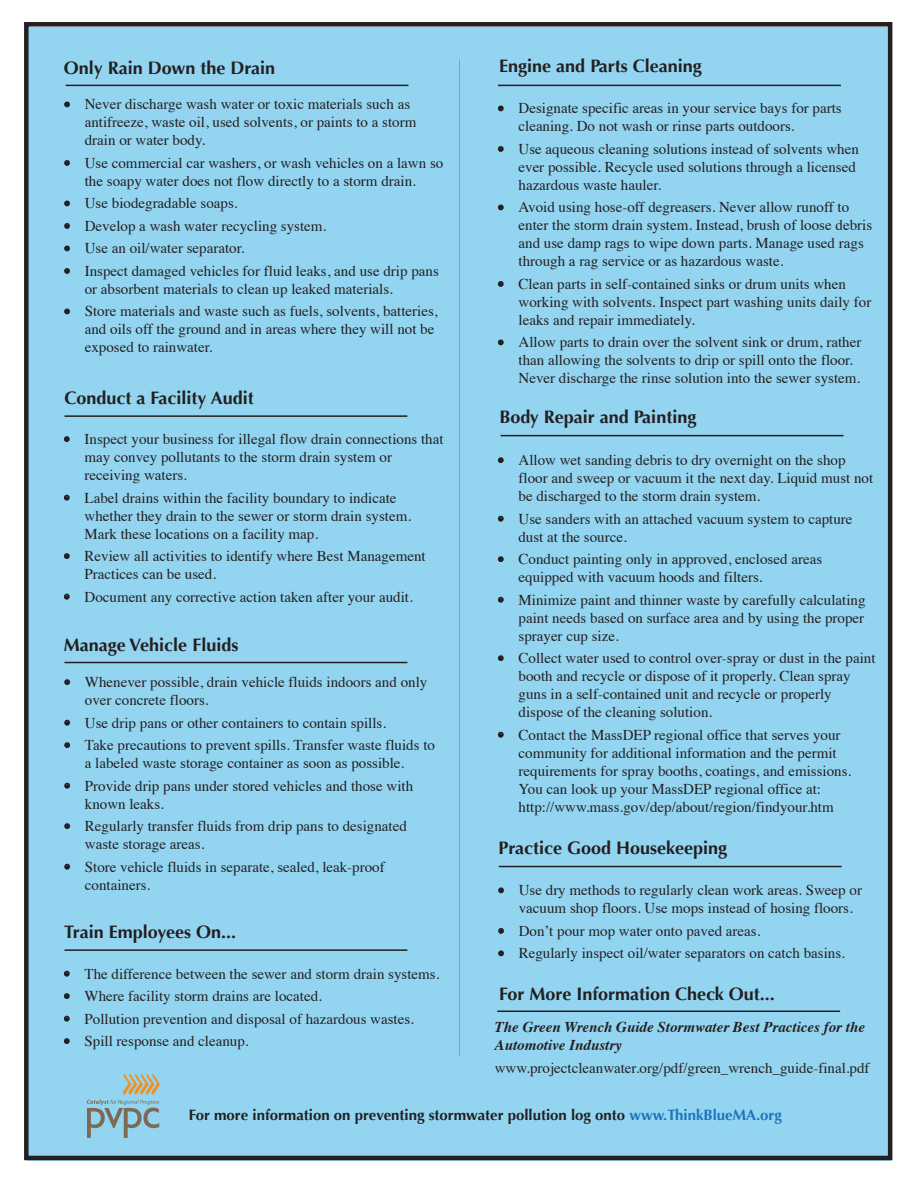
<style>
.page{position:relative;width:918px;height:1188px;background:#fff}
.page>*{position:absolute;margin:0;border:0;box-sizing:border-box;transform-origin:0 0}
.t1{font:700 18px "Optima";color:#231f20}
.t2{font:15px/18px "Times";color:#231f20}
.t3{font:700 15px "Optima";color:#231f20}
.t4{font:italic 700 15px/18px "Times";color:#231f20}
.s1{font-weight:700}
.s2{color:#1c75bc}
</style>
<div class="page">
<div style="left:27px;top:27px;width:864px;height:1133px;background:#93d4f0"></div>
<div style="left:24px;top:22px;width:868px;height:1138px;border:4px solid #231f20"></div>
<svg style="left:87px;top:1074px;width:73px;height:64px"></svg>
<hr style="left:66px;top:85px;width:343px;height:1px;background:#231f20">
<svg style="left:64px;top:101px;width:6px;height:7px"></svg>
<svg style="left:64px;top:160px;width:6px;height:6px"></svg>
<svg style="left:64px;top:200px;width:6px;height:7px"></svg>
<svg style="left:64px;top:223px;width:6px;height:6px"></svg>
<svg style="left:64px;top:245px;width:6px;height:7px"></svg>
<svg style="left:64px;top:268px;width:6px;height:6px"></svg>
<svg style="left:64px;top:308px;width:6px;height:7px"></svg>
<svg style="left:64px;top:436px;width:6px;height:6px"></svg>
<svg style="left:64px;top:494px;width:6px;height:7px"></svg>
<svg style="left:64px;top:553px;width:6px;height:6px"></svg>
<svg style="left:64px;top:593px;width:6px;height:7px"></svg>
<svg style="left:498px;top:105px;width:6px;height:7px"></svg>
<svg style="left:498px;top:146px;width:6px;height:6px"></svg>
<svg style="left:498px;top:204px;width:6px;height:7px"></svg>
<svg style="left:498px;top:281px;width:6px;height:6px"></svg>
<svg style="left:498px;top:339px;width:6px;height:7px"></svg>
<svg style="left:64px;top:679px;width:6px;height:6px"></svg>
<svg style="left:64px;top:719px;width:7px;height:7px"></svg>
<svg style="left:64px;top:742px;width:6px;height:6px"></svg>
<svg style="left:64px;top:782px;width:7px;height:7px"></svg>
<svg style="left:64px;top:823px;width:6px;height:6px"></svg>
<svg style="left:64px;top:863px;width:7px;height:7px"></svg>
<svg style="left:64px;top:970px;width:6px;height:7px"></svg>
<svg style="left:64px;top:993px;width:6px;height:6px"></svg>
<svg style="left:64px;top:1015px;width:6px;height:7px"></svg>
<svg style="left:64px;top:1038px;width:6px;height:6px"></svg>
<svg style="left:498px;top:457px;width:6px;height:6px"></svg>
<svg style="left:498px;top:515px;width:6px;height:7px"></svg>
<svg style="left:498px;top:556px;width:6px;height:6px"></svg>
<svg style="left:498px;top:596px;width:6px;height:7px"></svg>
<svg style="left:498px;top:655px;width:6px;height:6px"></svg>
<svg style="left:498px;top:731px;width:6px;height:7px"></svg>
<svg style="left:498px;top:887px;width:6px;height:7px"></svg>
<svg style="left:498px;top:928px;width:6px;height:6px"></svg>
<svg style="left:498px;top:950px;width:6px;height:7px"></svg>
<hr style="left:498px;top:85px;width:343px;height:1px;background:#231f20">
<hr style="left:64px;top:415px;width:343px;height:2px;background:#231f20">
<hr style="left:501px;top:435px;width:343px;height:1px;background:#231f20">
<hr style="left:499px;top:866px;width:343px;height:1px;background:#231f20">
<hr style="left:497px;top:1011px;width:343px;height:1px;background:#231f20">
<hr style="left:64px;top:949px;width:343px;height:2px;background:#231f20">
<hr style="left:64px;top:662px;width:343px;height:1px;background:#231f20">
<p class="t1" style="left:64px;top:57px;width:213px">Only Rain Down the Drain</p>
<p class="t2" style="left:85px;top:94px;width:333px;text-indent:-20px"><span class="s1">•</span> Never discharge wash water or toxic materials such as antifreeze, waste oil, used solvents, or paints to a storm drain or water body.</p>
<p class="t2" style="left:65px;top:153px;width:380px;text-align:center"><span class="s1">•</span> Use commercial car washers, or wash vehicles on a lawn so the soapy water does not flow directly to a storm drain.</p>
<p class="t2" style="left:65px;top:193px;width:175px"><span class="s1">•</span> Use biodegradable soaps.</p>
<p class="t2" style="left:65px;top:216px;width:263px"><span class="s1">•</span> Develop a wash water recycling system.</p>
<p class="t2" style="left:65px;top:238px;width:182px"><span class="s1">•</span> Use an oil/water separator.</p>
<p class="t2" style="left:85px;top:261px;width:356px;text-indent:-20px"><span class="s1">•</span> Inspect damaged vehicles for fluid leaks, and use drip pans or absorbent materials to clean up leaked materials.</p>
<p class="t2" style="left:85px;top:301px;width:354px;text-indent:-20px"><span class="s1">•</span> Store materials and waste such as fuels, solvents, batteries, and oils off the ground and in areas where they will not be exposed to rainwater.</p>
<p class="t1" style="left:65px;top:387px;width:191px">Conduct a Facility Audit</p>
<p class="t2" style="left:85px;top:429px;width:361px;text-indent:-20px"><span class="s1">•</span> Inspect your business for illegal flow drain connections that may convey pollutants to the storm drain system or receiving waters.</p>
<p class="t2" style="left:85px;top:487px;width:328px;text-indent:-20px"><span class="s1">•</span> Label drains within the facility boundary to indicate whether they drain to the sewer or storm drain system.<br>Mark these locations on a facility map.</p>
<p class="t2" style="left:85px;top:546px;width:343px;text-indent:-20px"><span class="s1">•</span> Review all activities to identify where Best Management<br>Practices can be used.</p>
<p class="t2" style="left:64px;top:586px;width:350px"><span class="s1">•</span> Document any corrective action taken after your audit.</p>
<p class="t1" style="left:64px;top:635px;width:176px">Manage Vehicle Fluids</p>
<p class="t2" style="left:85px;top:672px;width:344px;text-indent:-20px"><span class="s1">•</span> Whenever possible, drain vehicle fluids indoors and only over concrete floors.</p>
<p class="t2" style="left:65px;top:712px;width:323px"><span class="s1">•</span> Use drip pans or other containers to contain spills.</p>
<p class="t2" style="left:85px;top:735px;width:352px;text-indent:-20px"><span class="s1">•</span> Take precautions to prevent spills. Transfer waste fluids to a labeled waste storage container as soon as possible.</p>
<p class="t2" style="left:85px;top:775px;width:330px;text-indent:-20px"><span class="s1">•</span> Provide drip pans under stored vehicles and those with known leaks.</p>
<p class="t2" style="left:85px;top:816px;width:324px;text-indent:-20px"><span class="s1">•</span> Regularly transfer fluids from drip pans to designated waste storage areas.</p>
<p class="t2" style="left:85px;top:856px;width:301px;text-indent:-20px"><span class="s1">•</span> Store vehicle fluids in separate, sealed, leak-proof containers.</p>
<p class="t1" style="left:64px;top:921px;width:173px">Train Employees On...</p>
<p class="t2" style="left:64px;top:963px;width:377px"><span class="s1">•</span> The difference between the sewer and storm drain systems.</p>
<p class="t2" style="left:64px;top:986px;width:259px"><span class="s1">•</span> Where facility storm drains are located.</p>
<p class="t2" style="left:64px;top:1008px;width:351px"><span class="s1">•</span> Pollution prevention and disposal of hazardous wastes.</p>
<p class="t2" style="left:64px;top:1031px;width:186px"><span class="s1">•</span> Spill response and cleanup.</p>
<p class="t1" style="left:499px;top:55px;width:204px">Engine and Parts Cleaning</p>
<p class="t2" style="left:519px;top:98px;width:325px;text-indent:-20px"><span class="s1">•</span> Designate specific areas in your service bays for parts cleaning. Do not wash or rinse parts outdoors.</p>
<p class="t2" style="left:519px;top:139px;width:342px;text-indent:-20px"><span class="s1">•</span> Use aqueous cleaning solutions instead of solvents when ever possible. Recycle used solutions through a licensed hazardous waste hauler.</p>
<p class="t2" style="left:519px;top:197px;width:355px;text-indent:-20px"><span class="s1">•</span> Avoid using hose-off degreasers. Never allow runoff to enter the storm drain system. Instead, brush of loose debris and use damp rags to wipe down parts. Manage used rags through a rag service or as hazardous waste.</p>
<p class="t2" style="left:519px;top:274px;width:354px;text-indent:-20px"><span class="s1">•</span> Clean parts in self-contained sinks or drum units when working with solvents. Inspect part washing units daily for leaks and repair immediately.</p>
<p class="t2" style="left:519px;top:332px;width:344px;text-indent:-20px"><span class="s1">•</span> Allow parts to drain over the solvent sink or drum, rather than allowing the solvents to drip or spill onto the floor.<br>Never discharge the rinse solution into the sewer system.</p>
<p class="t1" style="left:499px;top:407px;width:198px">Body Repair and Painting</p>
<p class="t2" style="left:519px;top:450px;width:356px;text-indent:-20px"><span class="s1">•</span> Allow wet sanding debris to dry overnight on the shop floor and sweep or vacuum it the next day. Liquid must not be discharged to the storm drain system.</p>
<p class="t2" style="left:518px;top:508px;width:336px;text-indent:-20px"><span class="s1">•</span> Use sanders with an attached vacuum system to capture dust at the source.</p>
<p class="t2" style="left:519px;top:549px;width:305px;text-indent:-20px"><span class="s1">•</span> Conduct painting only in approved, enclosed areas equipped with vacuum hoods and filters.</p>
<p class="t2" style="left:519px;top:589px;width:349px;text-align:justify;text-indent:-20px"><span class="s1">•</span> Minimize paint and thinner waste by carefully calculating paint needs based on surface area and by using the proper sprayer cup size.</p>
<p class="t2" style="left:519px;top:648px;width:359px;text-indent:-20px"><span class="s1">•</span> Collect water used to control over-spray or dust in the paint booth and recycle or dispose of it properly. Clean spray guns in a self-contained unit and recycle or properly dispose of the cleaning solution.</p>
<p class="t2" style="left:519px;top:724px;width:334px;text-indent:-20px"><span class="s1">•</span> Contact the MassDEP regional office that serves your community for additional information and the permit requirements for spray booths, coatings, and emissions.<br>You can look up your MassDEP regional office at: http://www.mass.gov/dep/about/region/findyour.htm</p>
<p class="t1" style="left:498px;top:838px;width:230px">Practice Good Housekeeping</p>
<p class="t2" style="left:519px;top:880px;width:345px;text-indent:-20px"><span class="s1">•</span> Use dry methods to regularly clean work areas. Sweep or vacuum shop floors. Use mops instead of hosing floors.</p>
<p class="t2" style="left:499px;top:921px;width:264px"><span class="s1">•</span> Don’t pour mop water onto paved areas.</p>
<p class="t2" style="left:499px;top:943px;width:348px"><span class="s1">•</span> Regularly inspect oil/water separators on catch basins.</p>
<p class="t1" style="left:499px;top:984px;width:277px">For More Information Check Out...</p>
<p class="t4" style="left:495px;top:1017px;width:372px">The Green Wrench Guide Stormwater Best Practices for the<br>Automotive Industry</p>
<p class="t2" style="left:495px;top:1058px;width:376px">www.projectcleanwater.org/pdf/green_wrench_guide-final.pdf</p>
<p class="t3" style="left:189px;top:1106px;width:594px">For more information on preventing stormwater pollution log onto <span class="s2">www.ThinkBlueMA.org</span></p>
</div>
